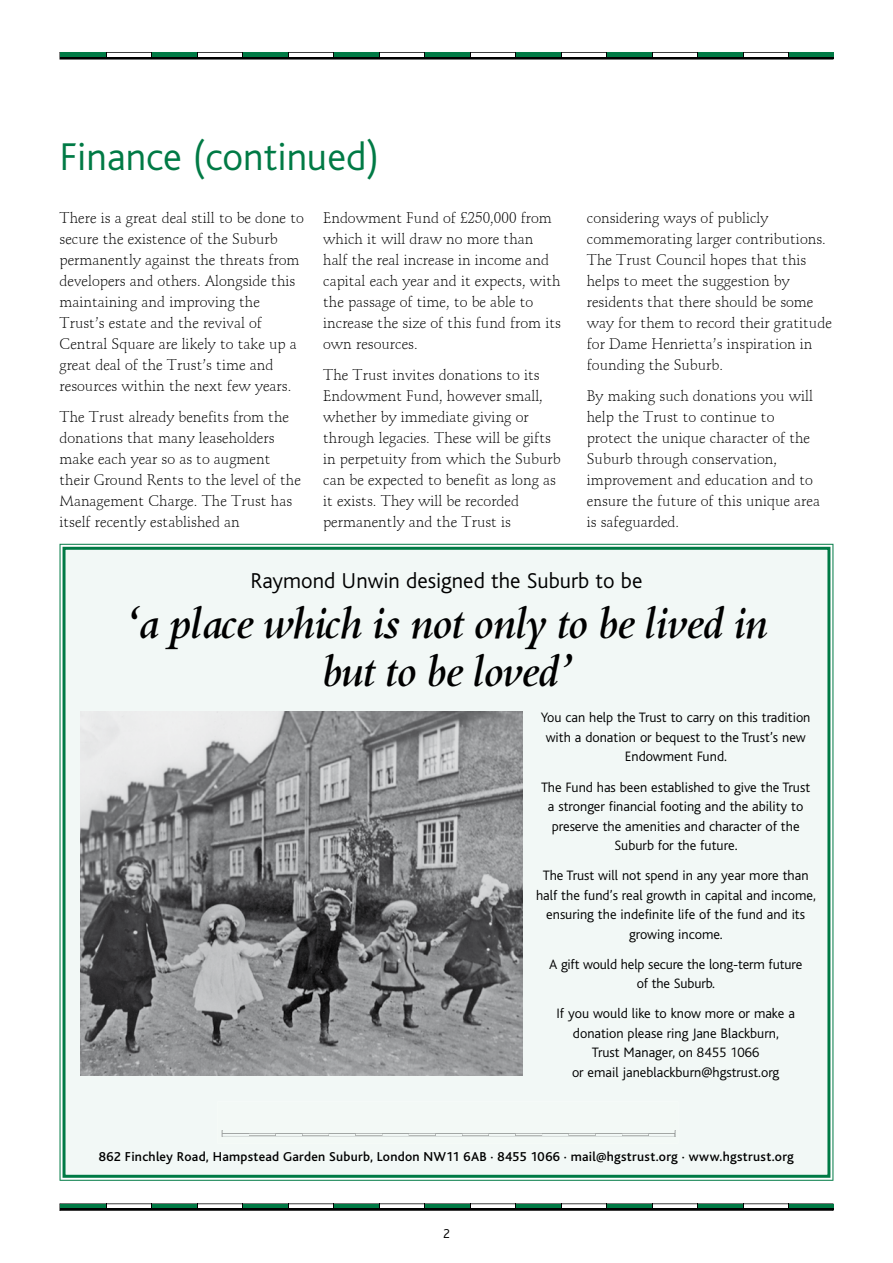
<style>
.page{position:relative;width:893px;height:1263px;background:#fff}
.page>*{position:absolute;margin:0;border:0;box-sizing:border-box;transform-origin:0 0}
.t1{font:italic 600 48px/48px "Bembo";letter-spacing:-.02em;color:#000;text-align:center}
.t2{font:300 40.5px "Bliss";color:#007a45}
.t3{font:300 22.5px "Bliss";color:#000}
.t4{font:15px/21px "Schneidler BT Light";color:#000}
.t5{font:300 14.25px/19.5px "Bliss";color:#000;text-align:center}
.t6{font:500 13.5px "Bliss";letter-spacing:.02em;color:#000}
.t7{font:300 13.5px "Bliss";color:#000}
</style>
<div class="page">
<svg style="left:60px;top:52px;width:773px;height:8px"></svg>
<hr style="left:60px;top:57px;width:773px;height:2px;background:#000">
<svg style="left:60px;top:1203px;width:773px;height:8px"></svg>
<hr style="left:60px;top:1208px;width:773px;height:2px;background:#000">
<div style="left:63px;top:547px;width:767px;height:631px;background:#f2f8f6"></div>
<div style="left:217px;top:1101px;width:461px;height:42px;background:#f3f9f6"></div>
<svg style="left:222px;top:1130px;width:454px;height:7px"></svg>
<img style="left:81px;top:711px;width:442px;height:365px">
<h2 class="t2" style="left:60px;top:135px;width:321px">Finance (continued)</h2>
<p class="t4" style="left:60px;top:207px;width:246px">There is a great deal still to be done to secure the existence of the Suburb permanently against the threats from developers and others. Alongside this maintaining and improving the Trust’s estate and the revival of Central Square are likely to take up a great deal of the Trust’s time and resources within the next few years.</p>
<p class="t4" style="left:60px;top:407px;width:243px">The Trust already benefits from the donations that many leaseholders make each year so as to augment their Ground Rents to the level of the Management Charge. The Trust has itself recently established an</p>
<p class="t4" style="left:323px;top:207px;width:239px">Endowment Fund of £250,000 from which it will draw no more than half the real increase in income and capital each year and it expects, with the passage of time, to be able to increase the size of this fund from its own resources.</p>
<p class="t4" style="left:323px;top:365px;width:239px">The Trust invites donations to its Endowment Fund, however small, whether by immediate giving or through legacies. These will be gifts in perpetuity from which the Suburb can be expected to benefit as long as it exists. They will be recorded permanently and the Trust is</p>
<p class="t4" style="left:587px;top:207px;width:247px">considering ways of publicly commemorating larger contributions.<br>The Trust Council hopes that this helps to meet the suggestion by residents that there should be some way for them to record their gratitude for Dame Henrietta’s inspiration in founding the Suburb.</p>
<p class="t4" style="left:587px;top:386px;width:235px">By making such donations you will help the Trust to continue to protect the unique character of the<br>Suburb through conservation, improvement and education and to ensure the future of this unique area is safeguarded.</p>
<h3 class="t3" style="left:251px;top:569px;width:393px">Raymond Unwin designed the Suburb to be</h3>
<h1 class="t1" style="left:125px;top:598px;width:644px">‘a place which is not only to be lived in but to be loved’</h1>
<p class="t5" style="left:541px;top:708px;width:271px">You can help the Trust to carry on this tradition with a donation or bequest to the Trust’s new<br>Endowment Fund.</p>
<p class="t5" style="left:541px;top:777px;width:271px">The Fund has been established to give the Trust a stronger financial footing and the ability to preserve the amenities and character of the Suburb for the future.</p>
<p class="t5" style="left:536px;top:866px;width:281px">The Trust will not spend in any year more than half the fund’s real growth in capital and income, ensuring the indefinite life of the fund and its growing income.</p>
<p class="t5" style="left:549px;top:955px;width:255px">A gift would help secure the long-term future of the Suburb.</p>
<p class="t5" style="left:556px;top:1004px;width:240px">If you would like to know more or make a donation please ring Jane Blackburn,<br>Trust Manager, on 8455 1066<br>or email janeblackburn@hgstrust.org</p>
<p class="t6" style="left:99px;top:1149px;width:696px">862 Finchley Road, Hampstead Garden Suburb, London NW11 6AB · 8455 1066 · mail@hgstrust.org · www.hgstrust.org</p>
<p class="t7" style="left:443px;top:1227px;width:8px">2</p>
</div>
